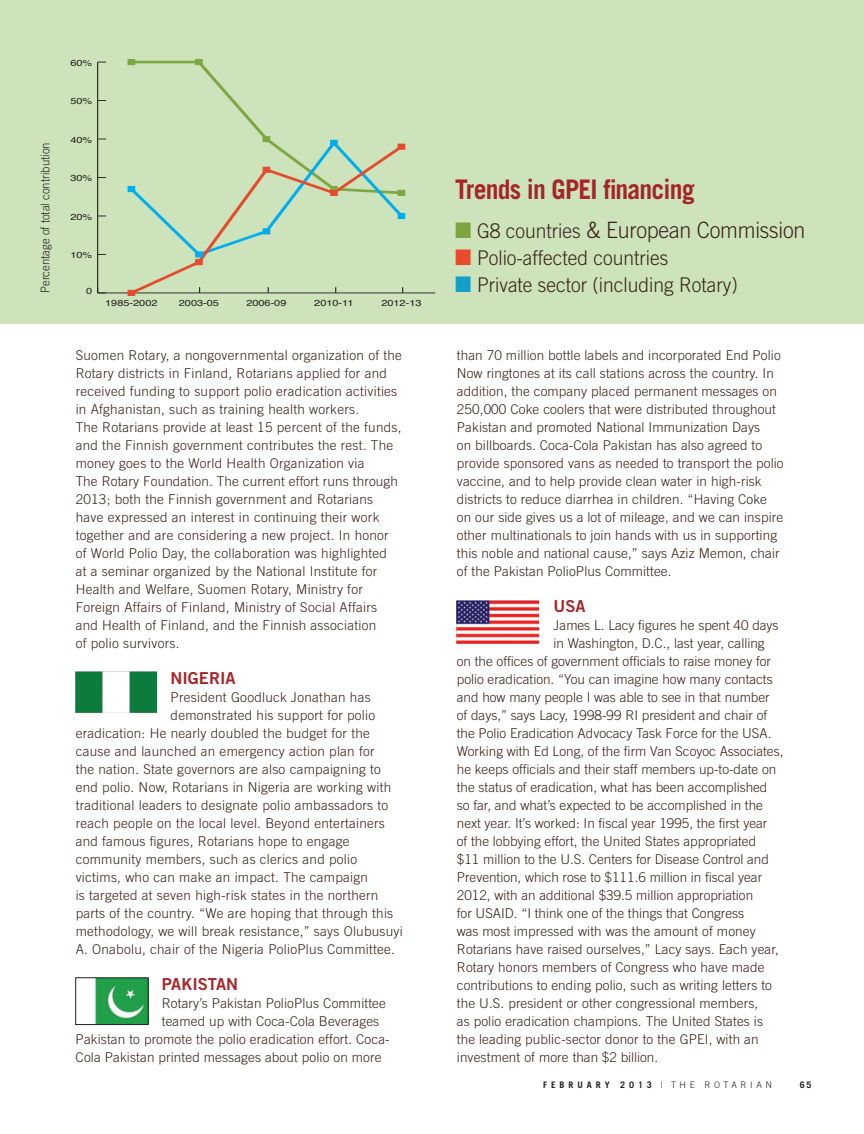
<style>
.page{position:relative;width:864px;height:1134px;background:#fff}
.page>*{position:absolute;margin:0;border:0;box-sizing:border-box;transform-origin:0 0}
.t1{font:700 27px "Trade Gothic LT Std";letter-spacing:-.03em;color:#a62528;scale:.95 1}
.t2{font:300 22.5px "Trade Gothic LT Std";letter-spacing:-.01em;color:#392318;scale:.95 1}
.t3{font:300 20.25px "Trade Gothic LT Std";color:#392318;scale:.95 1}
.t4{font:16.5px "Trade Gothic LT Std Bd 2";color:#a62528}
.t5{font:300 13.5px/18px "Trade Gothic LT Std";letter-spacing:.01em;color:#392318}
.t6{font:300 12px "Trade Gothic LT Std";color:#231f20;scale:.95 1}
.t7{font:700 9px "Trade Gothic LT Std";letter-spacing:.44em;color:#231f20}
.t8{font:8.7px "Helvetica";color:#231f20;scale:1.25 1}
.s1{color:#7ca53f}
.s2{font-size:20.25px}
.s3{color:#e94a2b}
.s4{color:#159fc6}
.s5{font-weight:300}
</style>
<div class="page">
<div style="left:0;top:0;width:864px;height:324px;background:#cde3bb"></div>
<img style="left:76px;top:672px;width:81px;height:41px">
<img style="left:457px;top:600px;width:81px;height:44px">
<img style="left:95px;top:980px;width:51px;height:43px">
<div style="left:76px;top:978px;width:72px;height:47px;border:1px solid #231f20"></div>
<hr style="left:98px;top:293px;width:337px;height:1px;background:#231f20">
<hr style="left:97px;top:62px;width:1px;height:231px;background:#231f20">
<svg style="left:97px;top:287px;width:9px;height:7px"></svg>
<svg style="left:127px;top:59px;width:279px;height:237px"></svg>
<div style="left:398px;top:143px;width:7px;height:7px;border:4px solid #e54c2e"></div>
<p class="t6" style="left:38px;top:293px;width:160px;rotate:-90deg">percentage of total contribution</p>
<p class="t8" style="left:70px;top:56px;width:19px">60%</p>
<p class="t8" style="left:70px;top:95px;width:19px">50%</p>
<p class="t8" style="left:70px;top:133px;width:19px">40%</p>
<p class="t8" style="left:70px;top:172px;width:19px">30%</p>
<p class="t8" style="left:70px;top:210px;width:19px">20%</p>
<p class="t8" style="left:70px;top:249px;width:19px">10%</p>
<p class="t8" style="left:86px;top:284px;width:6px">0</p>
<p class="t8" style="left:105px;top:296px;width:43px">1985-2002</p>
<p class="t8" style="left:179px;top:296px;width:34px">2003-05</p>
<p class="t8" style="left:246px;top:296px;width:34px">2006-09</p>
<p class="t8" style="left:314px;top:296px;width:33px">2010-11</p>
<p class="t8" style="left:381px;top:296px;width:34px">2012-13</p>
<p class="t5" style="left:76px;top:346px;width:328px">suomen rotary, a nongovernmental organization of the rotary districts in Finland, rotarians applied for and received funding to support polio eradication activities in afghanistan, such as training health workers.<br>the rotarians provide at least 15 percent of the funds, and the Finnish government contributes the rest. the money goes to the World health organization via<br>the rotary Foundation. the current effort runs through 2013; both the Finnish government and rotarians have expressed an interest in continuing their work together and are considering a new project. in honor of World polio day, the collaboration was highlighted<br>at a seminar organized by the national institute for health and Welfare, suomen rotary, Ministry for Foreign affairs of Finland, Ministry of social affairs and health of Finland, and the Finnish association<br>of polio survivors.</p>
<p class="t4" style="left:171px;top:668px;width:67px">NIGERIA</p>
<p class="t5" style="left:171px;top:688px;width:202px">president goodluck Jonathan has</p>
<p class="t5" style="left:171px;top:706px;width:206px">demonstrated his support for polio</p>
<p class="t5" style="left:76px;top:724px;width:296px">eradication: he nearly doubled the budget for the</p>
<p class="t5" style="left:76px;top:742px;width:300px">cause and launched an emergency action plan for</p>
<p class="t5" style="left:76px;top:760px;width:307px">the nation. state governors are also campaigning to</p>
<p class="t5" style="left:76px;top:778px;width:317px">end polio. now, rotarians in nigeria are working with</p>
<p class="t5" style="left:76px;top:796px;width:314px">traditional leaders to designate polio ambassadors to</p>
<p class="t5" style="left:76px;top:814px;width:311px">reach people on the local level. beyond entertainers</p>
<p class="t5" style="left:76px;top:832px;width:275px">and famous figures, rotarians hope to engage</p>
<p class="t5" style="left:76px;top:850px;width:283px">community members, such as clerics and polio</p>
<p class="t5" style="left:76px;top:868px;width:294px">victims, who can make an impact. the campaign</p>
<p class="t5" style="left:76px;top:886px;width:304px">is targeted at seven high-risk states in the northern</p>
<p class="t5" style="left:76px;top:904px;width:319px">parts of the country. “We are hoping that through this</p>
<p class="t5" style="left:76px;top:922px;width:329px">methodology, we will break resistance,” says olubusuyi</p>
<p class="t5" style="left:76px;top:940px;width:321px">a. onabolu, chair of the nigeria polioplus Committee.</p>
<p class="t4" style="left:162px;top:974px;width:78px">PAKISTAN</p>
<p class="t5" style="left:162px;top:994px;width:226px">rotary’s pakistan polioplus Committee</p>
<p class="t5" style="left:162px;top:1012px;width:219px">teamed up with Coca-Cola beverages</p>
<p class="t5" style="left:76px;top:1030px;width:316px">pakistan to promote the polio eradication effort. Coca-</p>
<p class="t5" style="left:76px;top:1048px;width:307px">Cola pakistan printed messages about polio on more</p>
<h1 class="t1" style="left:455px;top:173px;width:254px">Trends in GPeI financing</h1>
<h2 class="t2" style="left:455px;top:216px;width:370px"><span class="s1">■</span> <span class="s2">g8 countries</span> &amp; european Commission</h2>
<h3 class="t3" style="left:455px;top:246px;width:226px"><span class="s3">■</span> polio-affected countries</h3>
<h3 class="t3" style="left:455px;top:273px;width:299px"><span class="s4">■</span> private sector (including rotary)</h3>
<p class="t5" style="left:457px;top:346px;width:328px">than 70 million bottle labels and incorporated end polio now ringtones at its call stations across the country. in addition, the company placed permanent messages on 250,000 Coke coolers that were distributed throughout pakistan and promoted national immunization days<br>on billboards. Coca-Cola pakistan has also agreed to provide sponsored vans as needed to transport the polio vaccine, and to help provide clean water in high-risk districts to reduce diarrhea in children. “having Coke on our side gives us a lot of mileage, and we can inspire other multinationals to join hands with us in supporting this noble and national cause,” says aziz Memon, chair of the pakistan polioplus Committee.</p>
<p class="t4" style="left:554px;top:596px;width:34px">USA</p>
<p class="t5" style="left:554px;top:616px;width:227px">James l. lacy figures he spent 40 days</p>
<p class="t5" style="left:554px;top:634px;width:213px">in Washington, d.C., last year, calling</p>
<p class="t5" style="left:457px;top:652px;width:316px">on the offices of government officials to raise money for</p>
<p class="t5" style="left:457px;top:670px;width:317px">polio eradication. “you can imagine how many contacts</p>
<p class="t5" style="left:457px;top:688px;width:314px">and how many people i was able to see in that number</p>
<p class="t5" style="left:457px;top:706px;width:312px">of days,” says lacy, 1998-99 ri president and chair of</p>
<p class="t5" style="left:457px;top:724px;width:316px">the polio eradication advocacy task Force for the Usa.</p>
<p class="t5" style="left:457px;top:742px;width:328px">Working with ed long, of the firm van scoyoc associates,</p>
<p class="t5" style="left:457px;top:760px;width:321px">he keeps officials and their staff members up-to-date on</p>
<p class="t5" style="left:457px;top:778px;width:312px">the status of eradication, what has been accomplished</p>
<p class="t5" style="left:457px;top:796px;width:308px">so far, and what’s expected to be accomplished in the</p>
<p class="t5" style="left:457px;top:814px;width:312px">next year. it’s worked: in fiscal year 1995, the first year</p>
<p class="t5" style="left:457px;top:832px;width:301px">of the lobbying effort, the United states appropriated</p>
<p class="t5" style="left:457px;top:850px;width:314px">$11 million to the U.s. Centers for disease Control and</p>
<p class="t5" style="left:457px;top:868px;width:307px">prevention, which rose to $111.6 million in fiscal year</p>
<p class="t5" style="left:457px;top:886px;width:298px">2012, with an additional $39.5 million appropriation</p>
<p class="t5" style="left:457px;top:904px;width:289px">for Usaid. “i think one of the things that Congress</p>
<p class="t5" style="left:457px;top:922px;width:300px">was most impressed with was the amount of money</p>
<p class="t5" style="left:457px;top:940px;width:324px">rotarians have raised ourselves,” lacy says. each year,</p>
<p class="t5" style="left:457px;top:958px;width:309px">rotary honors members of Congress who have made</p>
<p class="t5" style="left:457px;top:976px;width:317px">contributions to ending polio, such as writing letters to</p>
<p class="t5" style="left:457px;top:994px;width:303px">the U.s. president or other congressional members,</p>
<p class="t5" style="left:457px;top:1012px;width:308px">as polio eradication champions. the United states is</p>
<p class="t5" style="left:457px;top:1030px;width:303px">the leading public-sector donor to the gpei, with an</p>
<p class="t5" style="left:457px;top:1048px;width:203px">investment of more than $2 billion.</p>
<p class="t7" style="left:543px;top:1079px;width:230px">february 2013 <span class="s5">| the rotarian</span></p>
<p class="t7" style="left:800px;top:1079px;width:13px">65</p>
</div>
